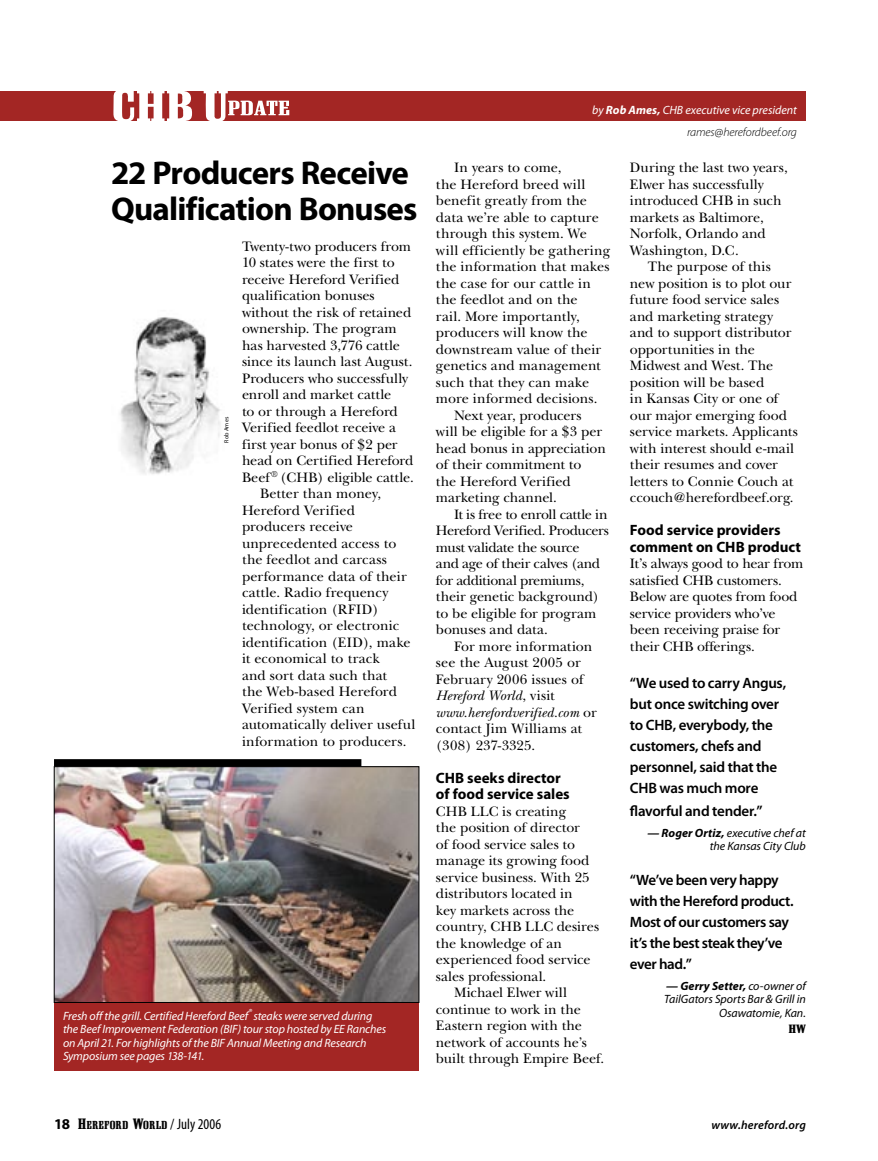
<style>
.page{position:relative;width:878px;height:1161px;background:#fff}
.page>*{position:absolute;margin:0;border:0;box-sizing:border-box;transform-origin:0 0}
.t1{font:700 33px/36px "Myriad Pro";letter-spacing:-.025em;color:#000}
.t2{font:600 15px/21px "Myriad Pro";letter-spacing:-.02em;color:#000}
.t3{font:700 15px/16.5px "Myriad Pro";letter-spacing:-.005em;color:#000}
.t4{font:14.25px/16.5px "New Baskerville";color:#000}
.t5{font:14.25px "New Baskerville";letter-spacing:-.02em;color:#000}
.t6{font:14.25px "New Baskerville";letter-spacing:-.03em;color:#000}
.t7{font:italic 14.25px "New Baskerville";letter-spacing:.005em;color:#000}
.t8{font:italic 12px/13.5px "Myriad Pro";letter-spacing:-.01em;color:#fff;text-align:right}
.t9{font:italic 12px/13.5px "Myriad Pro";color:#000;text-align:right}
.t10{font:italic 600 12px "Myriad Pro";letter-spacing:.015em;color:#000}
.t11{font:12px "Shattuck";color:#000;scale:1.25 1}
.t12{font:11.55px "Shattuck";letter-spacing:.03em;color:#000;scale:1.1 1}
.t13{font:6px "Myriad Pro";letter-spacing:.02em;color:#000}
.s1{font-weight:700}
.s2{font-weight:300;color:#000}
.s3{font-style:normal}
.s4{font-family:"Myriad Pro";font-weight:700;font-size:15px}
.s5{font-size:15px}
.s6{font-family:"Myriad Pro";font-stretch:condensed;font-size:15px}
</style>
<div class="page">
<img style="left:120px;top:317px;width:101px;height:157px">
<div style="left:0;top:91px;width:806px;height:30px;background:#a32624"></div>
<svg style="left:113px;top:91px;width:176px;height:30px"></svg>
<div style="left:55px;top:989px;width:364px;height:82px;background:#a32624"></div>
<img style="left:56px;top:768px;width:361px;height:233px">
<div style="left:54px;top:766px;width:365px;height:237px;border:1px solid #000"></div>
<div style="left:54px;top:759px;width:307px;height:8px;background:#000"></div>
<h1 class="t1" style="left:111px;top:155px;width:308px">22 Producers Receive<br>Qualification Bonuses</h1>
<p class="t13" style="left:223px;top:443px;width:27px;rotate:-90deg">Rob Ames</p>
<p class="t4" style="left:242px;top:238px;width:171px">Twenty-two producers from</p>
<p class="t4" style="left:242px;top:254px;width:154px">10 states were the first to</p>
<p class="t4" style="left:242px;top:271px;width:159px">receive Hereford Verified</p>
<p class="t4" style="left:242px;top:287px;width:134px">qualification bonuses</p>
<p class="t4" style="left:242px;top:304px;width:171px">without the risk of retained</p>
<p class="t4" style="left:242px;top:320px;width:156px">ownership. The program</p>
<p class="t4" style="left:242px;top:337px;width:159px">has harvested 3,776 cattle</p>
<p class="t4" style="left:242px;top:353px;width:172px">since its launch last August.</p>
<p class="t4" style="left:242px;top:370px;width:168px">Producers who successfully</p>
<p class="t4" style="left:242px;top:386px;width:151px">enroll and market cattle</p>
<p class="t4" style="left:242px;top:403px;width:157px">to or through a Hereford</p>
<p class="t4" style="left:242px;top:419px;width:155px">Verified feedlot receive a</p>
<p class="t4" style="left:242px;top:436px;width:157px">first year bonus of $2 per</p>
<p class="t4" style="left:242px;top:452px;width:173px">head on Certified Hereford</p>
<p class="t4" style="left:242px;top:469px;width:173px">Beef<sup>®</sup> (CHB) eligible cattle.</p>
<p class="t4" style="left:260px;top:485px;width:123px">Better than money,</p>
<p class="t4" style="left:242px;top:502px;width:114px">Hereford Verified</p>
<p class="t4" style="left:242px;top:518px;width:113px">producers receive</p>
<p class="t4" style="left:242px;top:535px;width:156px">unprecedented access to</p>
<p class="t4" style="left:242px;top:551px;width:146px">the feedlot and carcass</p>
<p class="t4" style="left:242px;top:568px;width:166px">performance data of their</p>
<p class="t4" style="left:242px;top:584px;width:148px">cattle. Radio frequency</p>
<p class="t4" style="left:242px;top:601px;width:138px">identification (RFID)</p>
<p class="t4" style="left:242px;top:617px;width:159px">technology, or electronic</p>
<p class="t4" style="left:242px;top:634px;width:170px">identification (EID), make</p>
<p class="t4" style="left:242px;top:650px;width:139px">it economical to track</p>
<p class="t4" style="left:242px;top:667px;width:147px">and sort data such that</p>
<p class="t4" style="left:242px;top:683px;width:156px">the Web-based Hereford</p>
<p class="t4" style="left:242px;top:700px;width:124px">Verified system can</p>
<p class="t4" style="left:242px;top:716px;width:175px">automatically deliver useful</p>
<p class="t4" style="left:242px;top:733px;width:166px">information to producers.</p>
<p class="t8" style="left:63px;top:1009px;width:325px;text-align:left">Fresh off the grill. Certified Hereford Beef<sup>®</sup> steaks were served during the Beef Improvement Federation (BIF) tour stop hosted by EE Ranches on April 21. For highlights of the BIF Annual Meeting and Research Symposium see pages 138-141.</p>
<p class="t8" style="left:592px;top:99px;width:206px;line-height:22.5px">by <span class="s1">Rob Ames,</span> CHB executive vice president <span class="s2">rames@herefordbeef.org</span></p>
<p class="t4" style="left:454px;top:160px;width:109px">In years to come,</p>
<p class="t4" style="left:436px;top:176px;width:151px">the Hereford breed will</p>
<p class="t4" style="left:436px;top:193px;width:153px">benefit greatly from the</p>
<p class="t4" style="left:436px;top:209px;width:164px">data we’re able to capture</p>
<p class="t4" style="left:436px;top:226px;width:152px">through this system. We</p>
<p class="t4" style="left:436px;top:242px;width:176px">will efficiently be gathering</p>
<p class="t4" style="left:436px;top:259px;width:175px">the information that makes</p>
<p class="t4" style="left:436px;top:275px;width:156px">the case for our cattle in</p>
<p class="t4" style="left:436px;top:292px;width:143px">the feedlot and on the</p>
<p class="t4" style="left:436px;top:308px;width:145px">rail. More importantly,</p>
<p class="t4" style="left:436px;top:325px;width:153px">producers will know the</p>
<p class="t4" style="left:436px;top:341px;width:167px">downstream value of their</p>
<p class="t4" style="left:436px;top:358px;width:166px">genetics and management</p>
<p class="t4" style="left:436px;top:374px;width:155px">such that they can make</p>
<p class="t4" style="left:436px;top:391px;width:163px">more informed decisions.</p>
<p class="t4" style="left:454px;top:407px;width:129px">Next year, producers</p>
<p class="t4" style="left:436px;top:424px;width:167px">will be eligible for a $3 per</p>
<p class="t4" style="left:436px;top:440px;width:171px">head bonus in appreciation</p>
<p class="t4" style="left:436px;top:457px;width:147px">of their commitment to</p>
<p class="t4" style="left:436px;top:473px;width:136px">the Hereford Verified</p>
<p class="t4" style="left:436px;top:490px;width:122px">marketing channel.</p>
<p class="t5" style="left:454px;top:506px;width:155px">It is free to enroll cattle in</p>
<p class="t6" style="left:436px;top:522px;width:174px">Hereford Verified. Producers</p>
<p class="t5" style="left:436px;top:539px;width:145px">must validate the source</p>
<p class="t5" style="left:436px;top:555px;width:165px">and age of their calves (and</p>
<p class="t6" style="left:436px;top:572px;width:150px">for additional premiums,</p>
<p class="t4" style="left:436px;top:589px;width:164px">their genetic background)</p>
<p class="t4" style="left:436px;top:605px;width:162px">to be eligible for program</p>
<p class="t4" style="left:436px;top:622px;width:113px">bonuses and data.</p>
<p class="t4" style="left:454px;top:638px;width:140px">For more information</p>
<p class="t4" style="left:436px;top:655px;width:146px">see the August 2005 or</p>
<p class="t4" style="left:436px;top:671px;width:149px">February 2006 issues of</p>
<p class="t7" style="left:436px;top:687px;width:120px">Hereford World<span class="s3">, visit</span></p>
<p class="t7" style="left:436px;top:704px;width:162px">www.herefordverified.com <span class="s3">or</span></p>
<p class="t4" style="left:436px;top:721px;width:148px">contact Jim Williams at</p>
<p class="t4" style="left:436px;top:737px;width:101px">(308) 237-3325.</p>
<p class="t3" style="left:436px;top:770px;width:135px">CHB seeks director of food service sales</p>
<p class="t4" style="left:436px;top:803px;width:132px">CHB LLC is creating</p>
<p class="t4" style="left:436px;top:820px;width:145px">the position of director</p>
<p class="t4" style="left:436px;top:836px;width:141px">of food service sales to</p>
<p class="t4" style="left:436px;top:853px;width:155px">manage its growing food</p>
<p class="t4" style="left:436px;top:869px;width:155px">service business. With 25</p>
<p class="t4" style="left:436px;top:886px;width:138px">distributors located in</p>
<p class="t4" style="left:436px;top:902px;width:140px">key markets across the</p>
<p class="t4" style="left:436px;top:919px;width:165px">country, CHB LLC desires</p>
<p class="t4" style="left:436px;top:935px;width:127px">the knowledge of an</p>
<p class="t4" style="left:436px;top:952px;width:156px">experienced food service</p>
<p class="t4" style="left:436px;top:968px;width:112px">sales professional.</p>
<p class="t4" style="left:454px;top:985px;width:115px">Michael Elwer will</p>
<p class="t4" style="left:436px;top:1001px;width:146px">continue to work in the</p>
<p class="t4" style="left:436px;top:1018px;width:147px">Eastern region with the</p>
<p class="t4" style="left:436px;top:1034px;width:152px">network of accounts he’s</p>
<p class="t4" style="left:436px;top:1051px;width:170px">built through Empire Beef.</p>
<p class="t4" style="left:630px;top:160px;width:159px">During the last two years,<br>Elwer has successfully introduced CHB in such markets as Baltimore,<br>Norfolk, Orlando and<br>Washington, D.C.</p>
<p class="t4" style="left:630px;top:259px;width:169px;text-indent:18px">The purpose of this new position is to plot our future food service sales and marketing strategy and to support distributor opportunities in the<br>Midwest and West. The position will be based<br>in Kansas City or one of our major emerging food service markets. Applicants with interest should e-mail their resumes and cover letters to Connie Couch at ccouch@herefordbeef.org.</p>
<p class="t3" style="left:630px;top:522px;width:172px">Food service providers comment on CHB product</p>
<p class="t4" style="left:630px;top:556px;width:175px">It’s always good to hear from satisfied CHB customers.<br>Below are quotes from food service providers who’ve been receiving praise for their CHB offerings.</p>
<p class="t2" style="left:630px;top:673px;width:158px">“We used to carry Angus, but once switching over to CHB, everybody, the customers, chefs and personnel, said that the<br>CHB was much more</p>
<p class="t2" style="left:630px;top:801px;width:134px">flavorful and tender.”</p>
<p class="t9" style="left:647px;top:826px;width:160px"><span class="s1">— Roger Ortiz,</span> executive chef at the Kansas City Club</p>
<p class="t2" style="left:630px;top:870px;width:165px">“We’ve been very happy with the Hereford product.<br>Most of our customers say it’s the best steak they’ve ever had.”</p>
<p class="t9" style="left:664px;top:979px;width:143px"><span class="s1">— Gerry Setter,</span> co-owner of<br>TailGators Sports Bar &amp; Grill in<br>Osawatomie, Kan.</p>
<p class="t11" style="left:788px;top:1022px;width:15px">HW</p>
<p class="t12" style="left:54px;top:1118px;width:153px"><span class="s4">18</span> <span class="s5">H</span>EREFORD <span class="s5">W</span>ORLD <span class="s6">/ July 2006</span></p>
<p class="t10" style="left:711px;top:1119px;width:96px">www.hereford.org</p>
</div>
